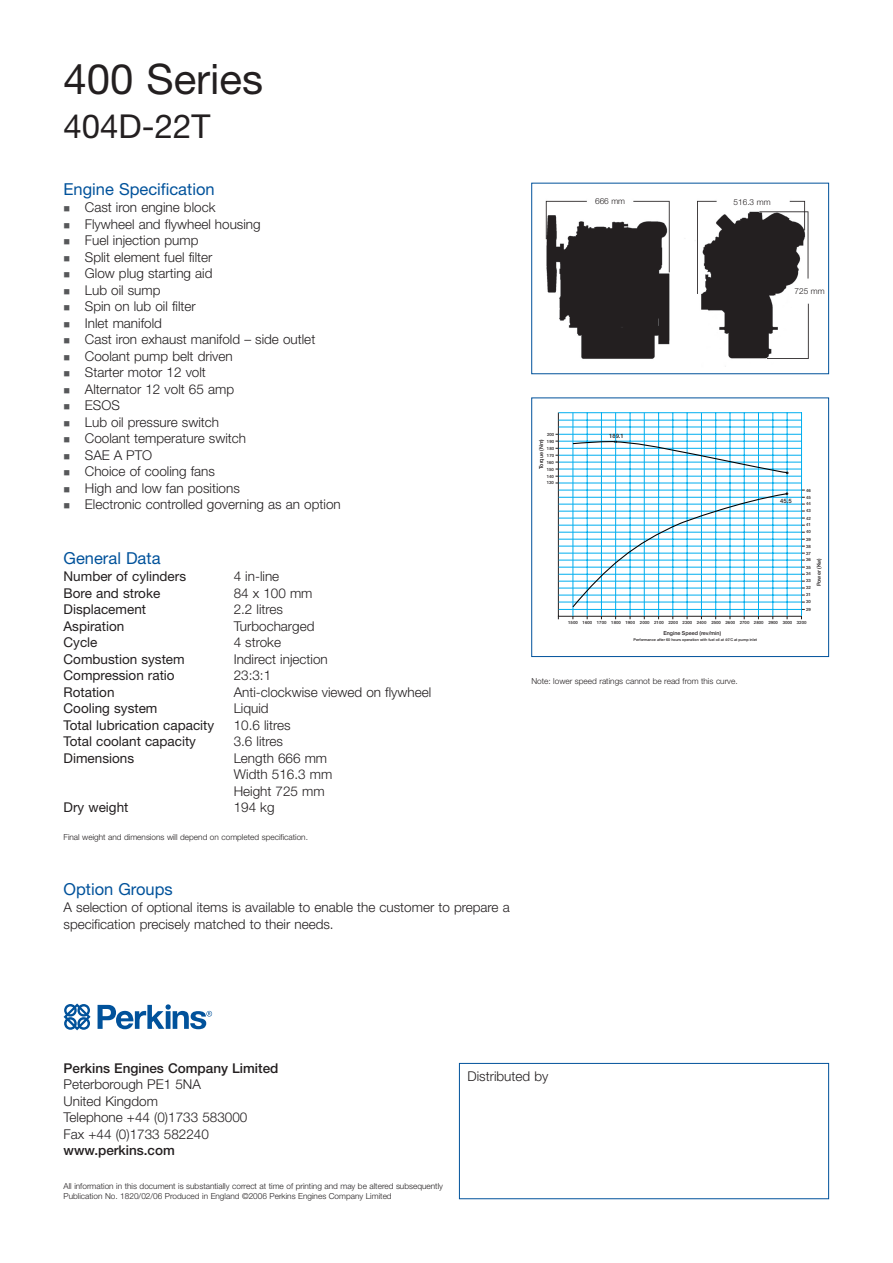
<style>
.page{position:relative;width:893px;height:1263px;background:#fff}
.page>*{position:absolute;margin:0;border:0;box-sizing:border-box;transform-origin:0 0}
.t1{font:42px "Helvetica Neue";color:#231f20}
.t2{font:33px "Helvetica Neue";color:#231f20}
.t3{font:16.5px "Helvetica Neue";color:#01529b}
.t4{font:300 13.5px/16.5px "Helvetica Neue";color:#231f20}
.t5{font:13.5px "Helvetica Neue";color:#231f20}
.t6{font:500 13.5px "Helvetica Neue";color:#231f20}
.t7{font:300 8.25px/10.5px "Helvetica Neue";color:#231f20}
.t8{font:500 6px "Helvetica Neue";color:#231f20}
.t9{font:500 5.4px "Helvetica Neue";color:#231f20}
.t10{font:500 4.35px "Helvetica Neue";color:#231f20}
.t11{font:500 3.75px "Helvetica Neue";color:#231f20}
</style>
<div class="page">
<img style="left:545px;top:200px;width:264px;height:167px">
<div style="left:793px;top:286px;width:35px;height:13px;background:#fff"></div>
<div style="left:594px;top:197px;width:33px;height:11px;background:#fff"></div>
<div style="left:732px;top:197px;width:42px;height:12px;background:#fff"></div>
<div style="left:531px;top:183px;width:298px;height:191px;border:1px solid #01529b"></div>
<div style="left:459px;top:1063px;width:370px;height:136px;border:1px solid #01529b"></div>
<hr style="left:558px;top:412px;width:1px;height:204px;background:#231f20">
<hr style="left:558px;top:616px;width:244px;height:1px;background:#231f20">
<hr style="left:587px;top:413px;width:1px;height:203px;background:#00aeef">
<hr style="left:601px;top:413px;width:1px;height:203px;background:#00aeef">
<hr style="left:630px;top:413px;width:1px;height:203px;background:#00aeef">
<hr style="left:658px;top:413px;width:1px;height:203px;background:#00aeef">
<hr style="left:673px;top:413px;width:1px;height:203px;background:#00aeef">
<hr style="left:687px;top:413px;width:1px;height:203px;background:#00aeef">
<hr style="left:715px;top:413px;width:1px;height:203px;background:#00aeef">
<hr style="left:730px;top:413px;width:1px;height:203px;background:#00aeef">
<hr style="left:744px;top:413px;width:1px;height:203px;background:#00aeef">
<hr style="left:758px;top:413px;width:1px;height:203px;background:#00aeef">
<hr style="left:773px;top:413px;width:1px;height:203px;background:#00aeef">
<hr style="left:787px;top:413px;width:1px;height:203px;background:#00aeef">
<hr style="left:801px;top:412px;width:1px;height:204px;background:#00aeef">
<hr style="left:559px;top:420px;width:242px;height:1px;background:#00aeef">
<hr style="left:559px;top:427px;width:242px;height:1px;background:#00aeef">
<hr style="left:559px;top:434px;width:242px;height:1px;background:#00aeef">
<hr style="left:559px;top:441px;width:243px;height:1px;background:#00aeef">
<hr style="left:559px;top:448px;width:242px;height:1px;background:#00aeef">
<hr style="left:559px;top:455px;width:242px;height:1px;background:#00aeef">
<hr style="left:559px;top:462px;width:242px;height:1px;background:#00aeef">
<hr style="left:559px;top:469px;width:242px;height:1px;background:#00aeef">
<hr style="left:559px;top:476px;width:242px;height:1px;background:#00aeef">
<hr style="left:559px;top:483px;width:242px;height:1px;background:#00aeef">
<hr style="left:559px;top:490px;width:242px;height:1px;background:#00aeef">
<hr style="left:559px;top:497px;width:243px;height:1px;background:#00aeef">
<hr style="left:559px;top:504px;width:242px;height:1px;background:#00aeef">
<hr style="left:559px;top:511px;width:242px;height:1px;background:#00aeef">
<hr style="left:559px;top:518px;width:242px;height:1px;background:#00aeef">
<hr style="left:559px;top:525px;width:242px;height:1px;background:#00aeef">
<hr style="left:559px;top:532px;width:242px;height:1px;background:#00aeef">
<hr style="left:559px;top:539px;width:242px;height:1px;background:#00aeef">
<hr style="left:559px;top:546px;width:242px;height:1px;background:#00aeef">
<hr style="left:559px;top:553px;width:242px;height:1px;background:#00aeef">
<hr style="left:559px;top:560px;width:242px;height:1px;background:#00aeef">
<hr style="left:559px;top:567px;width:242px;height:1px;background:#00aeef">
<hr style="left:559px;top:574px;width:242px;height:1px;background:#00aeef">
<hr style="left:559px;top:581px;width:242px;height:1px;background:#00aeef">
<hr style="left:559px;top:588px;width:242px;height:1px;background:#00aeef">
<hr style="left:559px;top:595px;width:242px;height:1px;background:#00aeef">
<hr style="left:559px;top:602px;width:243px;height:1px;background:#00aeef">
<hr style="left:559px;top:609px;width:243px;height:1px;background:#00aeef">
<hr style="left:559px;top:412px;width:243px;height:1px;background:#00aeef">
<hr style="left:701px;top:413px;width:1px;height:203px;background:#00aeef">
<hr style="left:644px;top:413px;width:1px;height:203px;background:#00aeef">
<hr style="left:615px;top:413px;width:1px;height:203px;background:#00aeef">
<hr style="left:573px;top:413px;width:1px;height:203px;background:#00aeef">
<svg style="left:571px;top:440px;width:217px;height:168px"></svg>
<div style="left:531px;top:397px;width:298px;height:260px;border:1px solid #01529b"></div>
<svg style="left:64px;top:1003px;width:27px;height:27px"></svg>
<svg style="left:98px;top:1004px;width:114px;height:25px"></svg>
<h1 class="t1" style="left:64px;top:64px;width:201px">400 Series</h1>
<h2 class="t2" style="left:64px;top:115px;width:148px">404D-22T</h2>
<p class="t3" style="left:64px;top:183px;width:153px">Engine Specification</p>
<p class="t4" style="left:85px;top:200px;width:257px">Cast iron engine block<br>Flywheel and flywheel housing<br>Fuel injection pump<br>Split element fuel filter<br>Glow plug starting aid<br>Lub oil sump<br>Spin on lub oil filter<br>Inlet manifold<br>Cast iron exhaust manifold – side outlet<br>Coolant pump belt driven<br>Starter motor 12 volt<br>Alternator 12 volt 65 amp<br>ESOS<br>Lub oil pressure switch<br>Coolant temperature switch<br>SAE A PTO<br>Choice of cooling fans<br>High and low fan positions<br>Electronic controlled governing as an option</p>
<p class="t3" style="left:64px;top:552px;width:98px">General Data</p>
<p class="t5" style="left:64px;top:572px;width:124px">Number of cylinders</p>
<p class="t4" style="left:234px;top:569px;width:47px">4 in-line</p>
<p class="t5" style="left:64px;top:588px;width:98px">Bore and stroke</p>
<p class="t4" style="left:234px;top:586px;width:80px">84 x 100 mm</p>
<p class="t5" style="left:64px;top:605px;width:84px">Displacement</p>
<p class="t4" style="left:234px;top:602px;width:51px">2.2 litres</p>
<p class="t5" style="left:64px;top:621px;width:62px">Aspiration</p>
<p class="t4" style="left:234px;top:619px;width:82px">Turbocharged</p>
<p class="t5" style="left:64px;top:638px;width:35px">Cycle</p>
<p class="t4" style="left:234px;top:635px;width:49px">4 stroke</p>
<p class="t5" style="left:64px;top:654px;width:123px">Combustion system</p>
<p class="t4" style="left:234px;top:652px;width:96px">Indirect injection</p>
<p class="t5" style="left:64px;top:671px;width:113px">Compression ratio</p>
<p class="t4" style="left:234px;top:668px;width:39px">23:3:1</p>
<p class="t5" style="left:64px;top:687px;width:52px">Rotation</p>
<p class="t4" style="left:234px;top:685px;width:199px">Anti-clockwise viewed on flywheel</p>
<p class="t5" style="left:64px;top:704px;width:95px">Cooling system</p>
<p class="t4" style="left:234px;top:701px;width:36px">Liquid</p>
<p class="t5" style="left:64px;top:720px;width:152px">Total lubrication capacity</p>
<p class="t4" style="left:234px;top:718px;width:58px">10.6 litres</p>
<p class="t5" style="left:64px;top:737px;width:134px">Total coolant capacity</p>
<p class="t4" style="left:234px;top:734px;width:51px">3.6 litres</p>
<p class="t5" style="left:64px;top:753px;width:72px">Dimensions</p>
<p class="t4" style="left:234px;top:751px;width:100px">Length 666 mm<br>Width 516.3 mm<br>Height 725 mm</p>
<p class="t5" style="left:64px;top:803px;width:66px">Dry weight</p>
<p class="t4" style="left:234px;top:800px;width:42px">194 kg</p>
<p class="t7" style="left:64px;top:833px;width:246px">Final weight and dimensions will depend on completed specification.</p>
<p class="t3" style="left:64px;top:883px;width:111px">Option Groups</p>
<p class="t4" style="left:64px;top:900px;width:448px">A selection of optional items is available to enable the customer to prepare a specification precisely matched to their needs.</p>
<p class="t7" style="left:595px;top:197px;width:32px">666 mm</p>
<p class="t7" style="left:733px;top:197px;width:39px">516.3 mm</p>
<p class="t7" style="left:794px;top:286px;width:32px">725 mm</p>
<p class="t10" style="left:547px;top:432px;width:9px">200</p>
<p class="t9" style="left:539px;top:469px;width:32px;rotate:-90deg">Torque (Nm)</p>
<p class="t10" style="left:547px;top:440px;width:9px">190</p>
<p class="t10" style="left:547px;top:447px;width:9px">180</p>
<p class="t10" style="left:547px;top:454px;width:9px">170</p>
<p class="t10" style="left:547px;top:460px;width:9px">160</p>
<p class="t10" style="left:547px;top:467px;width:9px">150</p>
<p class="t10" style="left:547px;top:474px;width:9px">140</p>
<p class="t10" style="left:547px;top:481px;width:9px">130</p>
<p class="t8" style="left:609px;top:434px;width:16px">189.1</p>
<p class="t8" style="left:780px;top:499px;width:13px">45.5</p>
<p class="t10" style="left:806px;top:488px;width:6px">46</p>
<p class="t10" style="left:806px;top:495px;width:6px">45</p>
<p class="t10" style="left:806px;top:502px;width:6px">44</p>
<p class="t10" style="left:806px;top:509px;width:6px">43</p>
<p class="t10" style="left:806px;top:516px;width:6px">42</p>
<p class="t10" style="left:806px;top:523px;width:6px">41</p>
<p class="t10" style="left:806px;top:530px;width:6px">40</p>
<p class="t10" style="left:806px;top:538px;width:6px">39</p>
<p class="t10" style="left:806px;top:544px;width:6px">38</p>
<p class="t10" style="left:806px;top:551px;width:6px">37</p>
<p class="t9" style="left:817px;top:586px;width:30px;rotate:-90deg">Power (Kw)</p>
<p class="t10" style="left:806px;top:558px;width:6px">36</p>
<p class="t10" style="left:806px;top:565px;width:6px">35</p>
<p class="t10" style="left:806px;top:572px;width:6px">34</p>
<p class="t10" style="left:806px;top:579px;width:6px">33</p>
<p class="t10" style="left:806px;top:586px;width:6px">32</p>
<p class="t10" style="left:806px;top:593px;width:6px">31</p>
<p class="t10" style="left:806px;top:600px;width:6px">30</p>
<p class="t10" style="left:806px;top:608px;width:6px">29</p>
<p class="t10" style="left:611px;top:621px;width:25px">1800 1900</p>
<p class="t10" style="left:668px;top:621px;width:139px">2200 2300 2400 2500 2600 2700 2800 2900 3000 3200</p>
<p class="t10" style="left:568px;top:621px;width:40px">1500 1600 1700</p>
<p class="t10" style="left:640px;top:621px;width:25px">2000 2100</p>
<p class="t9" style="left:663px;top:631px;width:59px">Engine Speed (rev/min)</p>
<p class="t11" style="left:633px;top:638px;width:125px">Performance after 60 hours operation with fuel oil at 40˚C at pump inlet</p>
<p class="t7" style="left:531px;top:677px;width:208px">Note: lower speed ratings cannot be read from this curve.</p>
<p class="t6" style="left:64px;top:1063px;width:216px">Perkins Engines Company Limited</p>
<p class="t4" style="left:64px;top:1077px;width:185px">Peterborough PE1 5NA<br>United Kingdom<br>Telephone +44 (0)1733 583000<br>Fax +44 (0)1733 582240</p>
<p class="t6" style="left:64px;top:1145px;width:113px">www.perkins.com</p>
<p class="t7" style="left:64px;top:1181px;width:381px">All information in this document is substantially correct at time of printing and may be altered subsequently<br>Publication No. 1820/02/06 Produced in England ©2006 Perkins Engines Company Limited</p>
<p class="t4" style="left:468px;top:1069px;width:82px">Distributed by</p>
</div>
